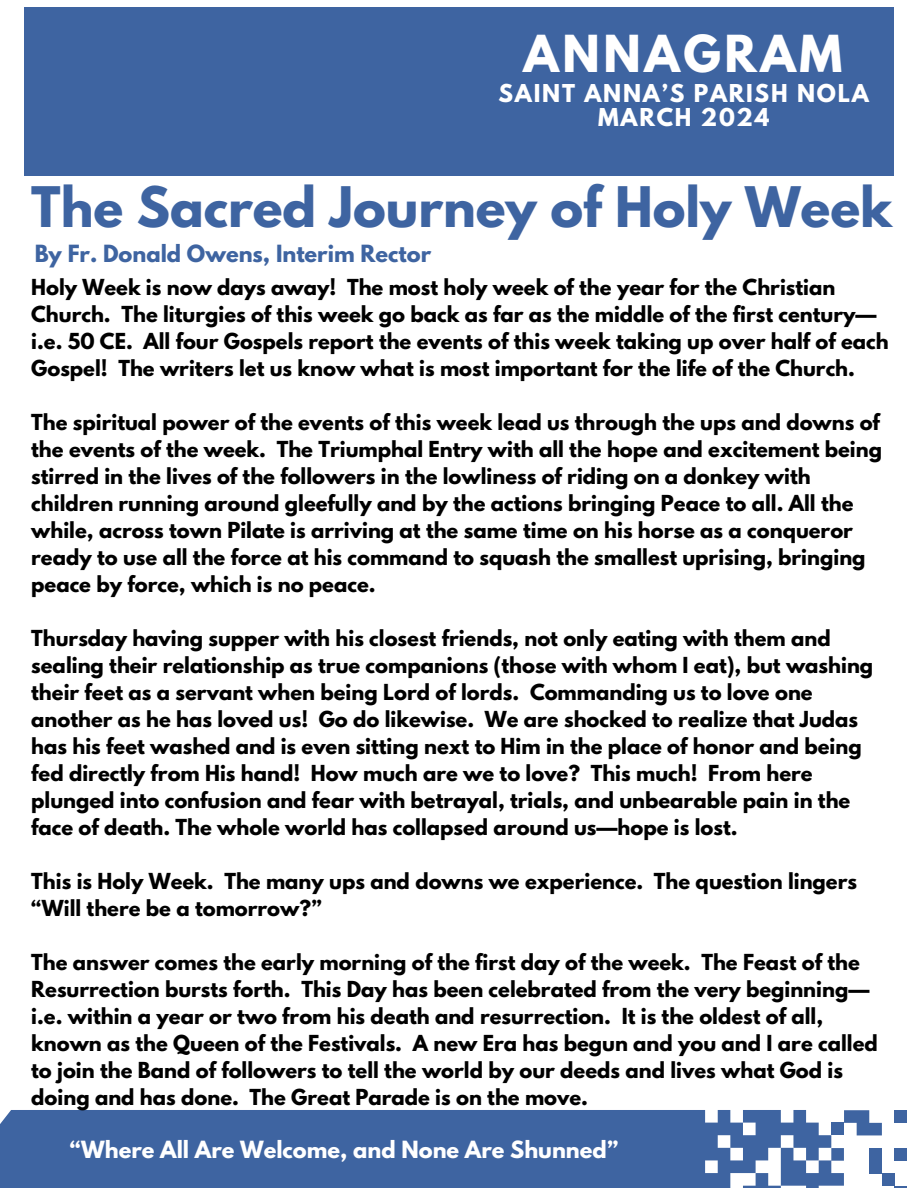
<style>
.page{position:relative;width:918px;height:1188px;background:#fff}
.page>*{position:absolute;margin:0;border:0;box-sizing:border-box;transform-origin:0 0}
.t1{font:700 49.5px "League Spartan";color:#3e64a1}
.t2{font:700 45.15px "League Spartan";letter-spacing:.08em;color:#fff}
.t3{font:700 21.75px/23.7px "League Spartan";letter-spacing:.08em;color:#fff;text-align:center}
.t4{font:700 21px "League Spartan";color:#fff}
.t5{font:700 21px "League Spartan";color:#3e64a1}
.t6{font:700 19.5px/27px "League Spartan";color:#000}
</style>
<div class="page">
<div style="left:25px;top:7px;width:868px;height:169px;background:#3e64a1"></div>
<svg style="left:831px;top:1148px;width:13px;height:38px"></svg>
<div style="left:831px;top:1123px;width:13px;height:12px;background:#3e64a1"></div>
<div style="left:0;top:1110px;width:831px;height:78px;background:#3e64a1"></div>
<svg style="left:895px;top:1186px;width:12px;height:2px"></svg>
<div style="left:895px;top:1110px;width:12px;height:13px;background:#3e64a1"></div>
<svg style="left:844px;top:1110px;width:38px;height:25px"></svg>
<div style="left:895px;top:1148px;width:12px;height:13px;background:#3e64a1"></div>
<div style="left:882px;top:1173px;width:13px;height:13px;background:#3e64a1"></div>
<div style="left:869px;top:1148px;width:13px;height:25px;background:#3e64a1"></div>
<p class="t2" style="left:523px;top:31px;width:320px">ANNAGRAM</p>
<p class="t3" style="left:499px;top:85px;width:372px">SAINT ANNA’S PARISH NOLA<br>MARCH 2024</p>
<h3 class="t1" style="left:31px;top:183px;width:863px">The Sacred Journey of Holy Week</h3>
<p class="t5" style="left:35px;top:243px;width:398px">By Fr. Donald Owens, Interim Rector</p>
<h2 class="t6" style="left:31px;top:277px;width:859px">Holy Week is now days away! The most holy week of the year for the Christian Church. The liturgies of this week go back as far as the middle of the first century— i.e. 50 CE. All four Gospels report the events of this week taking up over half of each Gospel! The writers let us know what is most important for the life of the Church.</h2>
<h1 class="t6" style="left:31px;top:412px;width:852px">The spiritual power of the events of this week lead us through the ups and downs of the events of the week. The Triumphal Entry with all the hope and excitement being stirred in the lives of the followers in the lowliness of riding on a donkey with children running around gleefully and by the actions bringing Peace to all. All the while, across town Pilate is arriving at the same time on his horse as a conqueror ready to use all the force at his command to squash the smallest uprising, bringing peace by force, which is no peace.</h1>
<p class="t6" style="left:31px;top:628px;width:844px">Thursday having supper with his closest friends, not only eating with them and sealing their relationship as true companions (those with whom I eat), but washing their feet as a servant when being Lord of lords. Commanding us to love one another as he has loved us! Go do likewise. We are shocked to realize that Judas has his feet washed and is even sitting next to Him in the place of honor and being fed directly from His hand! How much are we to love? This much! From here plunged into confusion and fear with betrayal, trials, and unbearable pain in the face of death. The whole world has collapsed around us—hope is lost.</p>
<p class="t6" style="left:31px;top:871px;width:827px">This is Holy Week. The many ups and downs we experience. The question lingers “Will there be a tomorrow?”</p>
<p class="t6" style="left:31px;top:952px;width:848px">The answer comes the early morning of the first day of the week. The Feast of the Resurrection bursts forth. This Day has been celebrated from the very beginning— i.e. within a year or two from his death and resurrection. It is the oldest of all, known as the Queen of the Festivals. A new Era has begun and you and I are called to join the Band of followers to tell the world by our deeds and lives what God is doing and has done. The Great Parade is on the move.</p>
<p class="t4" style="left:70px;top:1139px;width:550px">“Where All Are Welcome, and None Are Shunned”</p>
</div>
